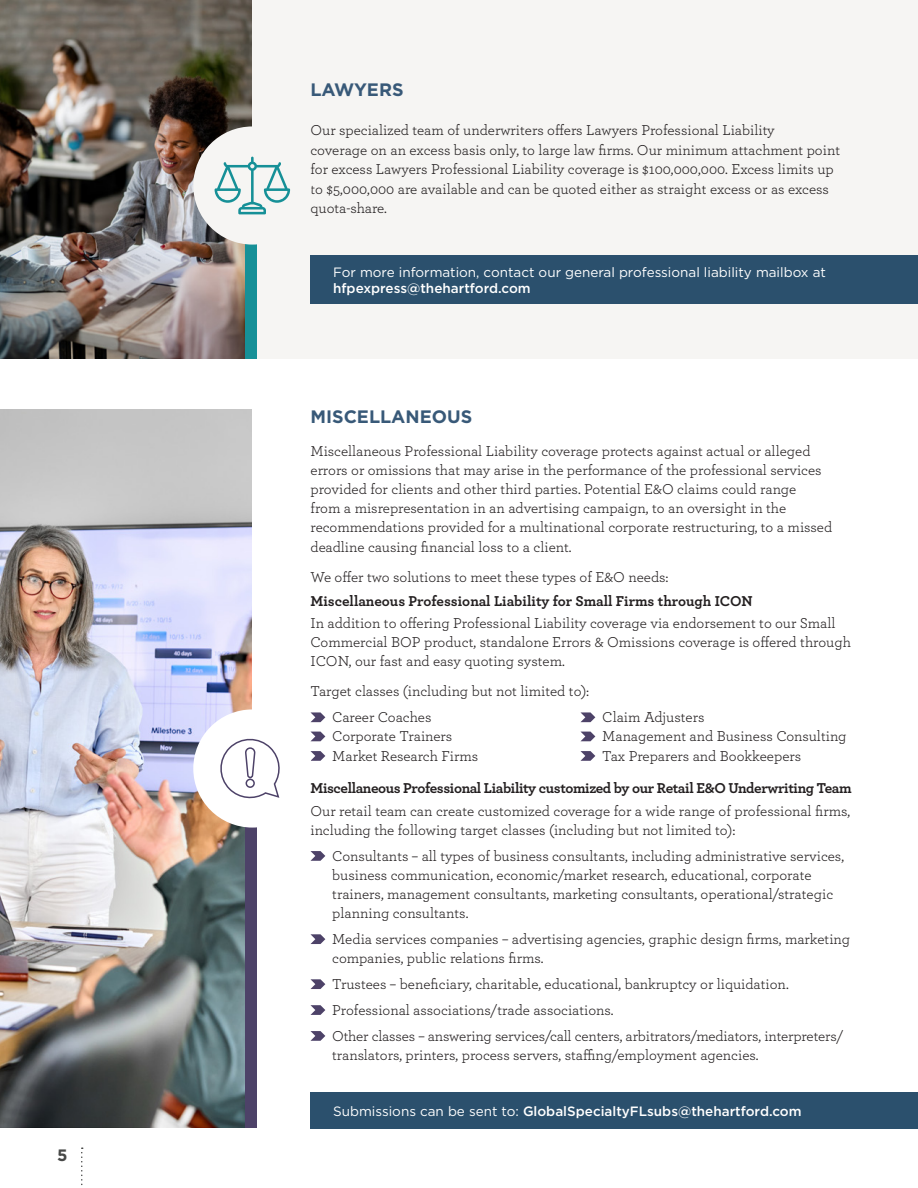
<style>
.page{position:relative;width:918px;height:1188px;background:#fff}
.page>*{position:absolute;margin:0;border:0;box-sizing:border-box;transform-origin:0 0}
.t1{font:700 18px "Gotham";color:#385978}
.Page{font:700 16.5px "Gotham";color:#474847}
.t2{font:15px/19.2px "Archer";color:#231f20}
.t3{font:700 15px "Archer";letter-spacing:-.025em;color:#231f20}
.t4{font:700 15px "Archer";color:#231f20}
.t5{font:13.5px/16.2px "Gotham";color:#fff}
.t6{font:500 13.5px "Gotham";color:#fff}
.s1{font-weight:500}
.s2{font-weight:400}
</style>
<div class="page">
<div style="left:0;top:0;width:918px;height:359px;background:#f6f5f3"></div>
<img style="left:0;top:0;width:252px;height:359px">
<div style="left:310px;top:255px;width:608px;height:48px;background:#2b506d"></div>
<div style="left:245px;top:184px;width:11px;height:175px;background:#169097"></div>
<div style="left:193px;top:126px;width:118px;height:119px;background:#f6f5f3;border-radius:50%"></div>
<svg style="left:215px;top:157px;width:75px;height:57px"></svg>
<svg style="left:310px;top:712px;width:15px;height:10px"></svg>
<svg style="left:580px;top:712px;width:15px;height:10px"></svg>
<svg style="left:311px;top:732px;width:14px;height:9px"></svg>
<svg style="left:581px;top:732px;width:14px;height:9px"></svg>
<svg style="left:310px;top:751px;width:15px;height:10px"></svg>
<svg style="left:580px;top:751px;width:15px;height:10px"></svg>
<svg style="left:310px;top:851px;width:15px;height:10px"></svg>
<svg style="left:310px;top:934px;width:15px;height:10px"></svg>
<svg style="left:310px;top:979px;width:15px;height:10px"></svg>
<svg style="left:310px;top:1005px;width:15px;height:10px"></svg>
<svg style="left:310px;top:1031px;width:15px;height:10px"></svg>
<div style="left:310px;top:1092px;width:608px;height:36px;background:#2b506d"></div>
<img style="left:0;top:410px;width:252px;height:718px">
<div style="left:245px;top:719px;width:11px;height:409px;background:#4d4268"></div>
<div style="left:193px;top:709px;width:118px;height:119px;background:#fff;border-radius:50%"></div>
<svg style="left:81px;top:1148px;width:2px;height:38px"></svg>
<svg style="left:220px;top:738px;width:60px;height:61px"></svg>
<p class="Page" style="left:57px;top:1144px;width:12px">5</p>
<p class="t1" style="left:310px;top:78px;width:95px">LAWYERS</p>
<p class="t2" style="left:310px;top:120px;width:531px">Our specialized team of underwriters offers Lawyers Professional Liability<br>coverage on an excess basis only, to large law firms. Our minimum attachment point for excess Lawyers Professional Liability coverage is $100,000,000. Excess limits up to $5,000,000 are available and can be quoted either as straight excess or as excess quota-share.</p>
<p class="t5" style="left:333px;top:264px;width:494px">For more information, contact our general professional liability mailbox at <span class="s1">hfpexpress@thehartford.com</span></p>
<p class="t1" style="left:310px;top:405px;width:163px">MISCELLANEOUS</p>
<p class="t2" style="left:310px;top:440px;width:523px">Miscellaneous Professional Liability coverage protects against actual or alleged errors or omissions that may arise in the performance of the professional services provided for clients and other third parties. Potential E&amp;O claims could range<br>from a misrepresentation in an advertising campaign, to an oversight in the recommendations provided for a multinational corporate restructuring, to a missed deadline causing financial loss to a client.</p>
<p class="t2" style="left:310px;top:566px;width:360px">We offer two solutions to meet these types of E&amp;O needs:</p>
<p class="t4" style="left:310px;top:589px;width:444px">Miscellaneous Professional Liability for Small Firms through ICON</p>
<p class="t2" style="left:310px;top:613px;width:542px">In addition to offering Professional Liability coverage via endorsement to our Small<br>Commercial BOP product, standalone Errors &amp; Omissions coverage is offered through<br>ICON, our fast and easy quoting system.</p>
<p class="t2" style="left:310px;top:681px;width:280px">Target classes (including but not limited to):</p>
<p class="t2" style="left:332px;top:707px;width:101px">Career Coaches</p>
<p class="t2" style="left:602px;top:707px;width:104px">Claim Adjusters</p>
<p class="t2" style="left:332px;top:726px;width:122px">Corporate Trainers</p>
<p class="t2" style="left:602px;top:726px;width:246px">Management and Business Consulting</p>
<p class="t2" style="left:332px;top:745px;width:147px">Market Research Firms</p>
<p class="t2" style="left:602px;top:745px;width:201px">Tax Preparers and Bookkeepers</p>
<p class="t3" style="left:310px;top:777px;width:543px">Miscellaneous Professional Liability customized by our Retail E&amp;O Underwriting Team</p>
<p class="t2" style="left:310px;top:800px;width:541px">Our retail team can create customized coverage for a wide range of professional firms, including the following target classes (including but not limited to):</p>
<p class="t2" style="left:332px;top:845px;width:513px">Consultants – all types of business consultants, including administrative services, business communication, economic/market research, educational, corporate trainers, management consultants, marketing consultants, operational/strategic planning consultants.</p>
<p class="t2" style="left:332px;top:929px;width:519px">Media services companies – advertising agencies, graphic design firms, marketing companies, public relations firms.</p>
<p class="t2" style="left:332px;top:974px;width:458px">Trustees – beneficiary, charitable, educational, bankruptcy or liquidation.</p>
<p class="t2" style="left:332px;top:1000px;width:283px">Professional associations/trade associations.</p>
<p class="t2" style="left:332px;top:1025px;width:513px">Other classes – answering services/call centers, arbitrators/mediators, interpreters/ translators, printers, process servers, staffing/employment agencies.</p>
<p class="t6" style="left:333px;top:1102px;width:470px"><span class="s2">Submissions can be sent to:</span> GlobalSpecialtyFLsubs@thehartford.com</p>
</div>
